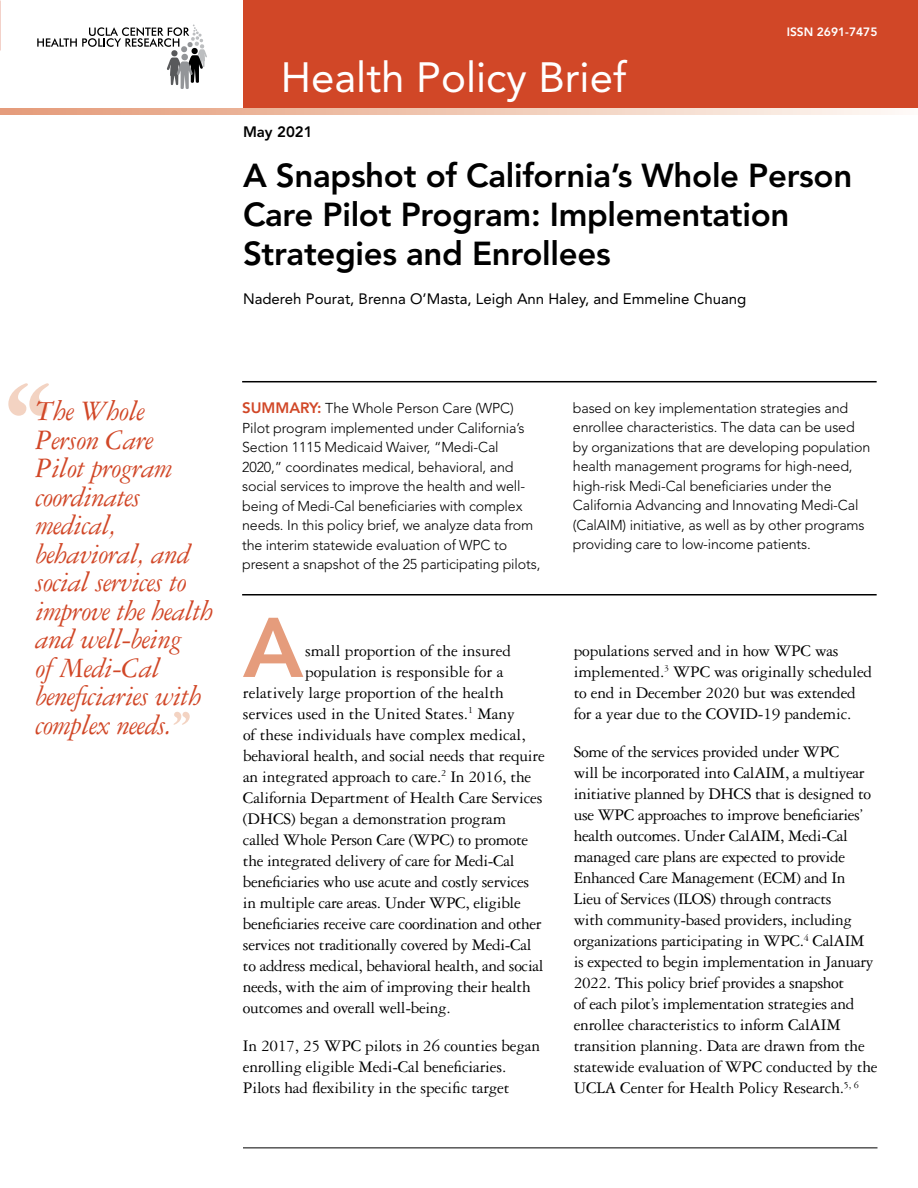
<style>
.page{position:relative;width:918px;height:1188px;background:#fff}
.page>*{position:absolute;margin:0;border:0;box-sizing:border-box;transform-origin:0 0}
.t1{font:700 150px "Garamond Three";color:#f3d3c2}
.Intro_Paragraph_2{font:800 83.55px "Avenir";color:#e59c7c}
.t2{font:42px "Avenir";color:#fff}
.Main_Title{font:800 33px/39px "Avenir";letter-spacing:-.01em;color:#000}
.t3{font:italic 30px/28.5px "Garamond Three";letter-spacing:-.02em;color:#d14727}
.Text_2{font:17.25px/21px "Garamond Three";letter-spacing:-.02em;color:#000}
.Intro_Paragraph_2-2{font:17.25px "Garamond Three";letter-spacing:-.02em;color:#000}
.Intro_Paragraph_2-3{font:17.25px "Garamond Three";color:#000}
.Author_Names{font:15px "Avenir";color:#000}
.Publication_Date{font:800 15px "Avenir";color:#000}
.Summary_Text{font:300 14.25px/19.5px "Avenir";letter-spacing:-.01em;color:#000}
.t4{font:800 12px "Avenir";color:#fff}
.s1{font-weight:700;font-style:normal;font-size:60px;color:#f3d3c2}
.s2{font-weight:800;font-size:15px;color:#d14727}
</style>
<div class="page">
<div style="left:243px;top:0;width:675px;height:108px;background:#d14727"></div>
<svg style="left:0;top:108px;width:895px;height:7px;background:#f0c7b3"></svg>
<svg style="left:37px;top:24px;width:170px;height:65px"></svg>
<hr style="left:243px;top:1148px;width:635px;height:1px;background:#000">
<hr style="left:242px;top:381px;width:635px;height:1px;background:#000">
<hr style="left:242px;top:594px;width:635px;height:2px;background:#000">
<p class="t4" style="left:787px;top:25px;width:92px">ISSN 2691-7475</p>
<h1 class="t2" style="left:281px;top:54px;width:347px">Health Policy Brief</h1>
<h2 class="Publication_Date" style="left:243px;top:123px;width:71px">May 2021</h2>
<h1 class="Main_Title" style="left:243px;top:156px;width:611px">A Snapshot of California’s Whole Person<br>Care Pilot Program: Implementation<br>Strategies and Enrollees</h1>
<h2 class="Author_Names" style="left:243px;top:290px;width:505px">Nadereh Pourat, Brenna O’Masta, Leigh Ann Haley, and Emmeline Chuang</h2>
<h1 class="t1" style="left:2px;top:349px;width:56px">‘‘</h1>
<h3 class="t3" style="left:35px;top:397px;width:180px">The Whole<br>Person Care<br>Pilot program coordinates medical, behavioral, and social services to improve the health and well-being<br>of Medi-Cal beneficiaries with complex needs.<span class="s1">’’</span></h3>
<p class="Summary_Text" style="left:242px;top:399px;width:300px"><span class="s2">SUMMARY:</span> The Whole Person Care (WPC)<br>Pilot program implemented under California’s Section 1115 Medicaid Waiver, “Medi-Cal 2020,” coordinates medical, behavioral, and social services to improve the health and well&shy;being of Medi-Cal beneficiaries with complex needs. In this policy brief, we analyze data from the interim statewide evaluation of WPC to present a snapshot of the 25 participating pilots,</p>
<p class="Summary_Text" style="left:573px;top:398px;width:299px">based on key implementation strategies and enrollee characteristics. The data can be used by organizations that are developing population health management programs for high-need, high-risk Medi-Cal beneficiaries under the California Advancing and Innovating Medi-Cal (CalAIM) initiative, as well as by other programs providing care to low-income patients.</p>
<p class="Intro_Paragraph_2" style="left:243px;top:599px;width:62px">A</p>
<p class="Intro_Paragraph_2-3" style="left:305px;top:641px;width:207px">small proportion of the insured</p>
<p class="Intro_Paragraph_2-3" style="left:305px;top:662px;width:200px">population is responsible for a</p>
<p class="Intro_Paragraph_2-3" style="left:243px;top:683px;width:262px">relatively large proportion of the health</p>
<p class="Intro_Paragraph_2-3" style="left:243px;top:704px;width:273px">services used in the United States.<sup>1</sup> Many</p>
<p class="Intro_Paragraph_2-3" style="left:243px;top:725px;width:284px">of these individuals have complex medical,</p>
<p class="Intro_Paragraph_2-2" style="left:243px;top:746px;width:303px">behavioral health, and social needs that require</p>
<p class="Intro_Paragraph_2-2" style="left:243px;top:767px;width:290px">an integrated approach to care.<sup>2</sup> In 2016, the</p>
<p class="Intro_Paragraph_2-2" style="left:243px;top:788px;width:301px">California Department of Health Care Services</p>
<p class="Intro_Paragraph_2-2" style="left:243px;top:809px;width:265px">(DHCS) began a demonstration program</p>
<p class="Intro_Paragraph_2-2" style="left:243px;top:830px;width:287px">called Whole Person Care (WPC) to promote</p>
<p class="Intro_Paragraph_2-2" style="left:243px;top:851px;width:273px">the integrated delivery of care for Medi-Cal</p>
<p class="Intro_Paragraph_2-2" style="left:243px;top:872px;width:288px">beneficiaries who use acute and costly services</p>
<p class="Intro_Paragraph_2-2" style="left:243px;top:893px;width:279px">in multiple care areas. Under WPC, eligible</p>
<p class="Intro_Paragraph_2-2" style="left:243px;top:914px;width:300px">beneficiaries receive care coordination and other</p>
<p class="Intro_Paragraph_2-2" style="left:243px;top:935px;width:290px">services not traditionally covered by Medi-Cal</p>
<p class="Intro_Paragraph_2-2" style="left:243px;top:956px;width:302px">to address medical, behavioral health, and social</p>
<p class="Intro_Paragraph_2-2" style="left:243px;top:977px;width:289px">needs, with the aim of improving their health</p>
<p class="Intro_Paragraph_2-2" style="left:243px;top:998px;width:209px">outcomes and overall well-being.</p>
<p class="Text_2" style="left:243px;top:1035px;width:299px">In 2017, 25 WPC pilots in 26 counties began enrolling eligible Medi-Cal beneficiaries.<br>Pilots had flexibility in the specific target</p>
<p class="Text_2" style="left:574px;top:640px;width:300px">populations served and in how WPC was implemented.<sup>3</sup> WPC was originally scheduled to end in December 2020 but was extended for a year due to the COVID-19 pandemic.</p>
<p class="Text_2" style="left:574px;top:741px;width:305px">Some of the services provided under WPC<br>will be incorporated into CalAIM, a multiyear initiative planned by DHCS that is designed to use WPC approaches to improve beneficiaries’ health outcomes. Under CalAIM, Medi-Cal managed care plans are expected to provide Enhanced Care Management (ECM) and In Lieu of Services (ILOS) through contracts<br>with community-based providers, including organizations participating in WPC.<sup>4</sup> CalAIM is expected to begin implementation in January 2022. This policy brief provides a snapshot<br>of each pilot’s implementation strategies and enrollee characteristics to inform CalAIM transition planning. Data are drawn from the statewide evaluation of WPC conducted by the UCLA Center for Health Policy Research.<sup>5,</sup> <sup>6</sup></p>
</div>
